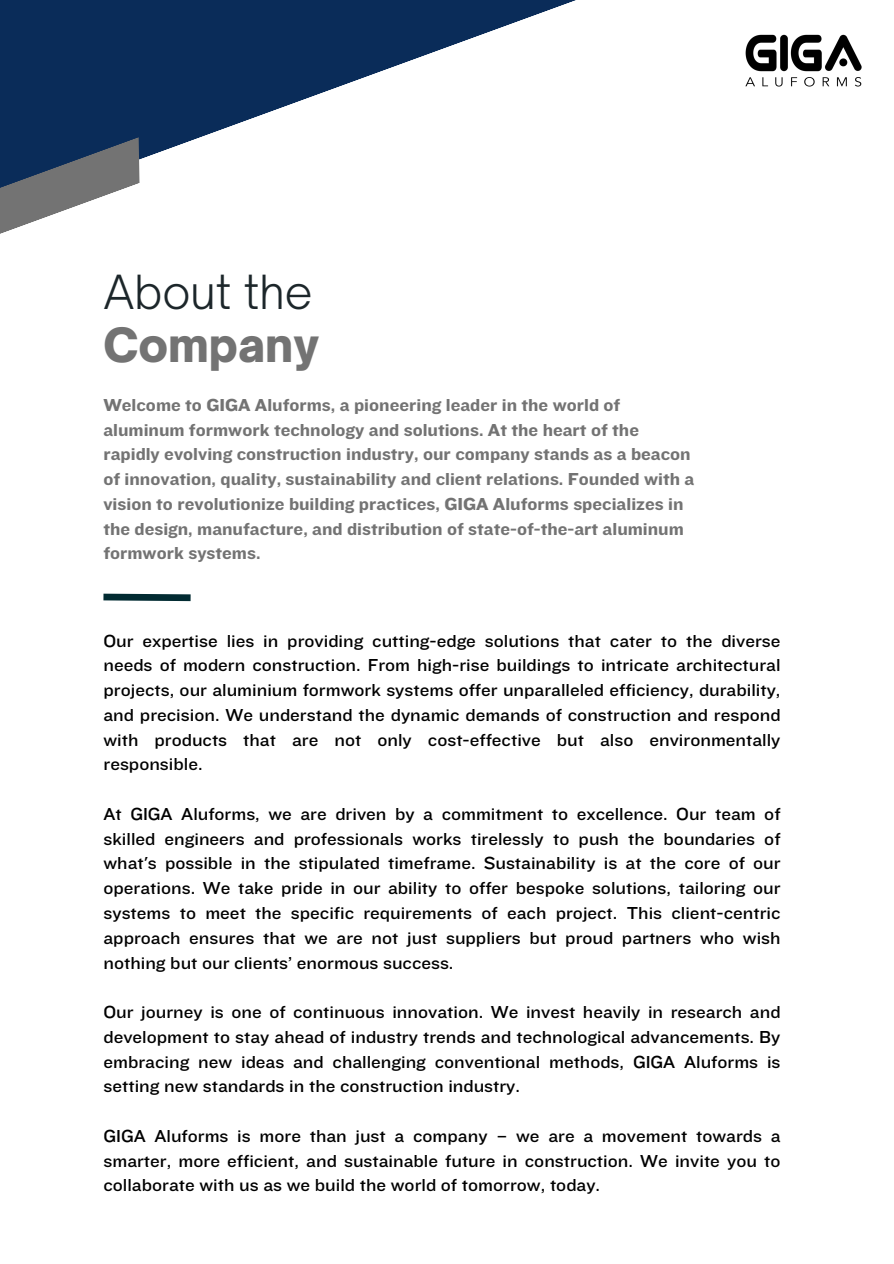
<style>
.page{position:relative;width:894px;height:1264px;background:#fff}
.page>*{position:absolute;margin:0;border:0;box-sizing:border-box;transform-origin:0 0}
.t1{font:300 45px "Open Sauce One";color:#1c262a}
.t2{font:900 45px "Open Sauce One";color:#737373}
.t3{font:18px/24.8px "Knockout 32";color:#000;text-align:justify}
.t4{font:18px/24.8px "Knockout 52";color:#737373}
</style>
<div class="page">
<svg style="left:103px;top:593px;width:88px;height:9px"></svg>
<svg style="left:0;top:0;width:576px;height:183px;fill:#0a2c59"></svg>
<svg style="left:0;top:137px;width:139px;height:97px"></svg>
<img style="left:745px;top:34px;width:117px;height:53px">
<h2 class="t1" style="left:103px;top:264px;width:210px">About the</h2>
<h1 class="t2" style="left:103px;top:317px;width:217px">Company</h1>
<p class="t4" style="left:103px;top:392px;width:592px">Welcome to GIGA Aluforms, a pioneering leader in the world of aluminum formwork technology and solutions. At the heart of the rapidly evolving construction industry, our company stands as a beacon of innovation, quality, sustainability and client relations. Founded with a vision to revolutionize building practices, GIGA Aluforms specializes in the design, manufacture, and distribution of state-of-the-art aluminum formwork systems.</p>
<p class="t3" style="left:103px;top:627px;width:678px">Our expertise lies in providing cutting-edge solutions that cater to the diverse needs of modern construction. From high-rise buildings to intricate architectural projects, our aluminium formwork systems offer unparalleled efficiency, durability, and precision. We understand the dynamic demands of construction and respond with products that are not only cost-effective but also environmentally responsible.</p>
<p class="t3" style="left:103px;top:801px;width:678px">At GIGA Aluforms, we are driven by a commitment to excellence. Our team of skilled engineers and professionals works tirelessly to push the boundaries of what's possible in the stipulated timeframe. Sustainability is at the core of our operations. We take pride in our ability to offer bespoke solutions, tailoring our systems to meet the specific requirements of each project. This client-centric approach ensures that we are not just suppliers but proud partners who wish nothing but our clients’ enormous success.</p>
<p class="t3" style="left:103px;top:999px;width:678px">Our journey is one of continuous innovation. We invest heavily in research and development to stay ahead of industry trends and technological advancements. By embracing new ideas and challenging conventional methods, GIGA Aluforms is setting new standards in the construction industry.</p>
<p class="t3" style="left:103px;top:1122px;width:678px">GIGA Aluforms is more than just a company – we are a movement towards a smarter, more efficient, and sustainable future in construction. We invite you to collaborate with us as we build the world of tomorrow, today.</p>
</div>
